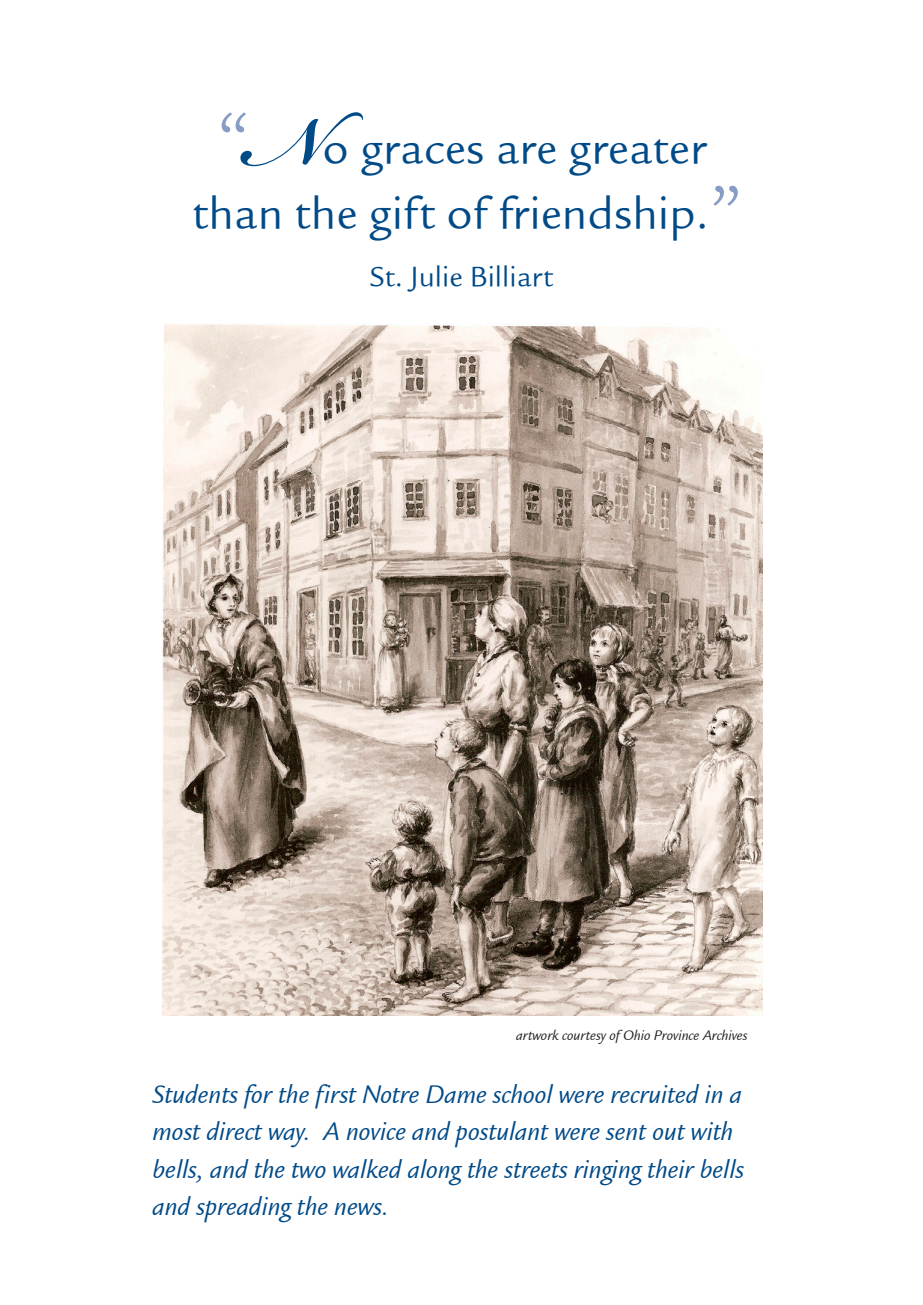
<style>
.page{position:relative;width:923px;height:1305px;background:#fff}
.page>*{position:absolute;margin:0;border:0;box-sizing:border-box;transform-origin:0 0}
.t1{font:75px "Legacy Sans ITCTT Book";color:#879dc5}
.t2{font:47.5px "Legacy Sans ITCTT Book";color:#004a88}
.t3{font:30px "Legacy Sans ITCTT Book";color:#004a88}
.t4{font:italic 27.5px/37.5px "Legacy Sans ITCTT Book";color:#004a88}
.t5{font:italic 15px "Legacy Sans ITCTT Book";color:#231f20}
.s1{font-family:"Bickham Script Pro";font-weight:600;font-size:107.5px;color:#004a88}
.s2{font-size:75px;color:#879dc5}
</style>
<div class="page">
<img style="left:162px;top:324px;width:600px;height:692px">
<p class="t1" style="left:217px;top:97px;width:107px">“<span class="s1">N</span></p>
<p class="t2" style="left:322px;top:121px;width:385px">o graces are greater</p>
<p class="t2" style="left:192px;top:186px;width:551px">than the gift of friendship.<span class="s2">”</span></p>
<p class="t3" style="left:370px;top:260px;width:185px">St. Julie Billiart</p>
<p class="t5" style="left:516px;top:1028px;width:233px">artwork courtesy of Ohio Province Archives</p>
<p class="t4" style="left:152px;top:1076px;width:593px">Students for the first Notre Dame school were recruited in a most direct way. A novice and postulant were sent out with bells, and the two walked along the streets ringing their bells and spreading the news.</p>
</div>
